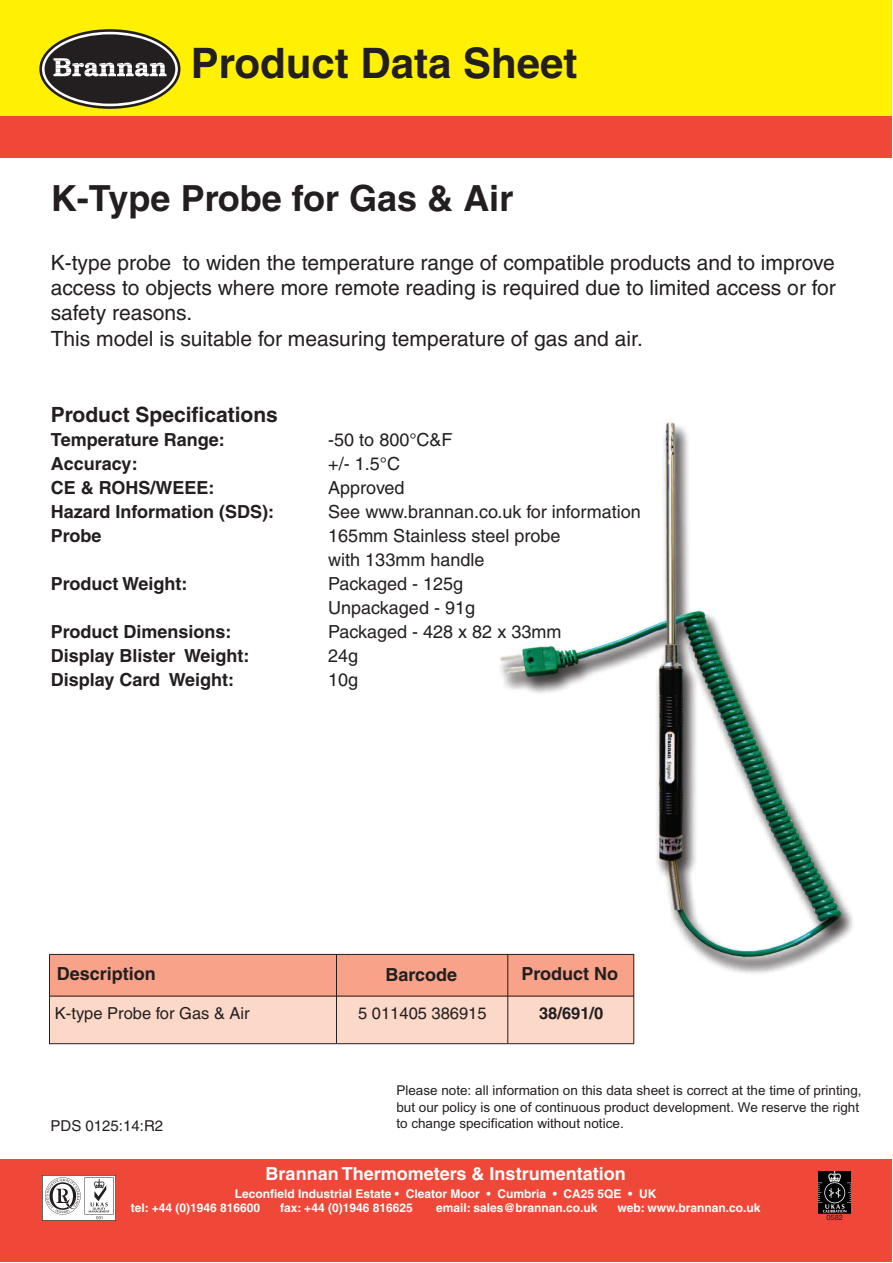
<style>
.page{position:relative;width:893px;height:1263px;background:#fff}
.page>*{position:absolute;margin:0;border:0;box-sizing:border-box;transform-origin:0 0}
.t1{font:700 42px "Helvetica";color:#231f20}
.t2{font:700 36px "Helvetica";color:#231f20}
.t3{font:21px/25.2px "Helvetica";color:#231f20}
.t4{font:700 21px "Helvetica";color:#231f20}
.t5{font:700 18px "Helvetica";color:#231f20}
.t6{font:18px/24px "Helvetica";color:#231f20}
.t7{font:700 18px "Helvetica";color:#fff}
.t8{font:16.5px "Helvetica";color:#231f20}
.t9{font:700 16.5px "Helvetica";color:#231f20}
.t10{font:15px "Helvetica";color:#231f20}
.t11{font:13.5px/16.2px "Arial";color:#231f20}
.t12{font:700 12px/14.4px "Helvetica";color:#fff}
.t13{font:7.5px "Helvetica";color:#231f20}
</style>
<div class="page">
<img style="left:480px;top:419px;width:373px;height:589px">
<div style="left:0;top:0;width:892px;height:116px;background:#fff101"></div>
<svg style="left:41px;top:30px;width:138px;height:78px"></svg>
<div style="left:39px;top:29px;width:141px;height:80px;border:3px solid #231f20;border-radius:50%"></div>
<div style="left:45px;top:34px;width:130px;height:70px;background:#231f20;border-radius:50%"></div>
<svg style="left:53px;top:58px;width:114px;height:18px"></svg>
<div style="left:0;top:116px;width:892px;height:41px;background:#ef4838"></div>
<div style="left:0;top:1159px;width:892px;height:102px;background:#ef4838"></div>
<img style="left:819px;top:1172px;width:32px;height:42px">
<img style="left:43px;top:1175px;width:73px;height:46px">
<div style="left:49px;top:996px;width:585px;height:47px;background:#fcd8c9"></div>
<div style="left:49px;top:954px;width:585px;height:42px;background:#f7a289"></div>
<hr style="left:49px;top:996px;width:585px;height:1px;background:#231f20">
<hr style="left:49px;top:954px;width:585px;height:1px;background:#231f20">
<hr style="left:49px;top:954px;width:1px;height:90px;background:#231f20">
<hr style="left:50px;top:1043px;width:584px;height:1px;background:#231f20">
<hr style="left:336px;top:954px;width:1px;height:89px;background:#231f20">
<hr style="left:507px;top:954px;width:1px;height:89px;background:#231f20">
<hr style="left:633px;top:954px;width:1px;height:90px;background:#231f20">
<h1 class="t1" style="left:191px;top:47px;width:388px">Product Data Sheet</h1>
<h2 class="t2" style="left:51px;top:185px;width:464px">K-Type Probe for Gas &amp; Air</h2>
<p class="t3" style="left:51px;top:252px;width:786px">K-type probe to widen the temperature range of compatible products and to improve access to objects where more remote reading is required due to limited access or for safety reasons.<br>This model is suitable for measuring temperature of gas and air.</p>
<p class="t4" style="left:51px;top:407px;width:229px">Product Specifications</p>
<p class="t5" style="left:51px;top:433px;width:176px">Temperature Range:</p>
<p class="t6" style="left:328px;top:430px;width:126px">-50 to 800°C&amp;F</p>
<p class="t5" style="left:51px;top:457px;width:88px">Accuracy:</p>
<p class="t6" style="left:328px;top:454px;width:73px">+/- 1.5°C</p>
<p class="t5" style="left:51px;top:481px;width:165px">CE &amp; ROHS/WEEE:</p>
<p class="t6" style="left:328px;top:478px;width:78px">Approved</p>
<p class="t5" style="left:51px;top:505px;width:225px">Hazard Information (SDS):</p>
<p class="t6" style="left:328px;top:502px;width:314px">See www.brannan.co.uk for information</p>
<p class="t5" style="left:51px;top:529px;width:52px">Probe</p>
<p class="t6" style="left:328px;top:526px;width:234px">165mm Stainless steel probe with 133mm handle</p>
<p class="t5" style="left:51px;top:577px;width:138px">Product Weight:</p>
<p class="t6" style="left:328px;top:574px;width:148px">Packaged - 125g<br>Unpackaged - 91g</p>
<p class="t5" style="left:51px;top:625px;width:182px">Product Dimensions:</p>
<p class="t6" style="left:328px;top:622px;width:235px">Packaged - 428 x 82 x 33mm</p>
<p class="t5" style="left:51px;top:649px;width:200px">Display Blister Weight:</p>
<p class="t6" style="left:328px;top:646px;width:32px">24g</p>
<p class="t5" style="left:51px;top:673px;width:185px">Display Card Weight:</p>
<p class="t6" style="left:328px;top:670px;width:32px">10g</p>
<p class="t5" style="left:57px;top:967px;width:101px">Description</p>
<p class="t5" style="left:385px;top:968px;width:73px">Barcode</p>
<p class="t5" style="left:521px;top:967px;width:98px">Product No</p>
<p class="t8" style="left:55px;top:1007px;width:196px">K-type Probe for Gas &amp; Air</p>
<p class="t8" style="left:358px;top:1007px;width:130px">5 011405 386915</p>
<p class="t9" style="left:539px;top:1007px;width:66px">38/691/0</p>
<p class="t10" style="left:51px;top:1121px;width:114px">PDS 0125:14:R2</p>
<p class="t11" style="left:396px;top:1082px;width:467px">Please note: all information on this data sheet is correct at the time of printing, but our policy is one of continuous product development. We reserve the right to change specification without notice.</p>
<p class="t7" style="left:266px;top:1167px;width:361px">Brannan Thermometers &amp; Instrumentation</p>
<p class="t12" style="left:131px;top:1187px;width:527px;text-indent:104px">Leconfield Industrial Estate • Cleator Moor • Cumbria • CA25 5QE • UK tel: +44 (0)1946 816600</p>
<p class="t12" style="left:280px;top:1202px;width:134px">fax: +44 (0)1946 816625</p>
<p class="t12" style="left:436px;top:1202px;width:163px">email: sales@brannan.co.uk</p>
<p class="t12" style="left:617px;top:1202px;width:145px">web: www.brannan.co.uk</p>
<p class="t13" style="left:826px;top:1215px;width:18px">0582</p>
</div>
